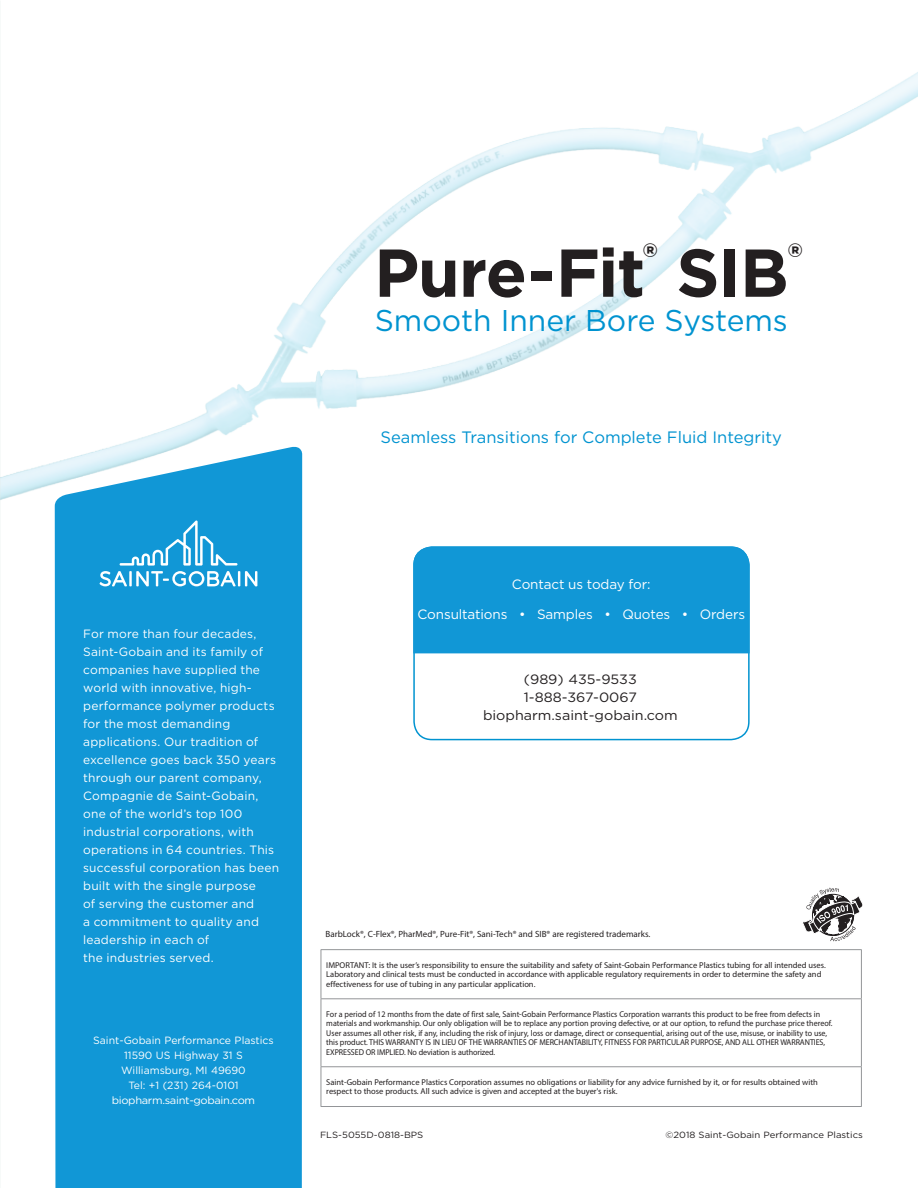
<style>
.page{position:relative;width:918px;height:1188px;background:#fff}
.page>*{position:absolute;margin:0;border:0;box-sizing:border-box;transform-origin:0 0}
.t1{font:700 67.5px "Gotham";letter-spacing:-.02em;color:#231f20}
.t2{font:30px "Gotham";color:#0093d0}
.t3{font:16.5px "Gotham";color:#0093d0}
.t4{font:13.5px "Gotham";letter-spacing:-.01em;color:#fff}
.t5{font:13.5px/18px "Gotham";color:#231f20;text-align:center;scale:1.06 1}
.t6{font:12px/18px "Gotham";letter-spacing:.015em;color:#fff}
.t7{font:10.5px/15px "Gotham";color:#fff;text-align:center}
.t8{font:9px "Myriad Pro";color:#231f20}
.t9{font:9px "Gotham";color:#231f20;scale:1.06 1}
.t10{font:8.4px/9.4px "Myriad Pro";color:#231f20;scale:.95 1}
.t11{font:8.4px/9.4px "Myriad Pro";color:#231f20}
</style>
<div class="page">
<div style="left:413px;top:546px;width:337px;height:194px;border:2px solid #0093d0;border-radius:18px"></div>
<img style="left:1px;top:72px;width:917px;height:439px">
<img style="left:0;top:0;width:1px;height:1188px">
<hr style="left:321px;top:949px;width:541px;height:1px;background:#939598">
<hr style="left:321px;top:950px;width:1px;height:48px;background:#939598">
<hr style="left:861px;top:950px;width:1px;height:48px;background:#939598">
<hr style="left:321px;top:998px;width:541px;height:1px;background:#939598">
<hr style="left:321px;top:999px;width:1px;height:67px;background:#939598">
<hr style="left:861px;top:999px;width:1px;height:67px;background:#939598">
<hr style="left:321px;top:1066px;width:541px;height:1px;background:#939598">
<hr style="left:321px;top:1067px;width:1px;height:39px;background:#939598">
<hr style="left:861px;top:1067px;width:1px;height:39px;background:#939598">
<hr style="left:321px;top:1106px;width:541px;height:1px;background:#939598">
<svg style="left:803px;top:887px;width:60px;height:54px"></svg>
<div style="left:413px;top:546px;width:337px;height:108px;background:#1197d6"></div>
<div style="left:55px;top:445px;width:247px;height:743px;background:#1197d6"></div>
<svg style="left:99px;top:520px;width:158px;height:66px;background:#39a8dc"></svg>
<h1 class="t1" style="left:374px;top:228px;width:430px">Pure-Fit<sup>®</sup> SIB<sup>®</sup></h1>
<h2 class="t2" style="left:375px;top:302px;width:415px">Smooth Inner Bore Systems</h2>
<h3 class="t3" style="left:381px;top:427px;width:403px">Seamless Transitions for Complete Fluid Integrity</h3>
<p class="t6" style="left:83px;top:624px;width:198px">For more than four decades,<br>Saint-Gobain and its family of companies have supplied the world with innovative, high&shy;performance polymer products for the most demanding applications. Our tradition of excellence goes back 350 years through our parent company,<br>Compagnie de Saint-Gobain, one of the world’s top 100 industrial corporations, with operations in 64 countries. This successful corporation has been built with the single purpose<br>of serving the customer and<br>a commitment to quality and leadership in each of<br>the industries served.</p>
<p class="t7" style="left:93px;top:1033px;width:182px">Saint-Gobain Performance Plastics<br>11590 US Highway 31 S<br>Williamsburg, MI 49690<br>Tel: +1 (231) 264-0101 biopharm.saint-gobain.com</p>
<h3 class="t4" style="left:512px;top:576px;width:140px">Contact us today for:</h3>
<h3 class="t4" style="left:418px;top:606px;width:329px">Consultations • Samples • Quotes • Orders</h3>
<h3 class="t5" style="left:483px;top:670px;width:185px">(989) 435-9533<br>1-888-367-0067 biopharm.saint-gobain.com</h3>
<p class="t8" style="left:326px;top:929px;width:326px">BarbLock®, C-Flex®, PharMed®, Pure-Fit®, Sani-Tech® and SIB® are registered trademarks.</p>
<p class="t11" style="left:326px;top:960px;width:501px">IMPORTANT: It is the user’s responsibility to ensure the suitability and safety of Saint-Gobain Performance Plastics tubing for all intended uses.<br>Laboratory and clinical tests must be conducted in accordance with applicable regulatory requirements in order to determine the safety and effectiveness for use of tubing in any particular application.</p>
<p class="t10" style="left:326px;top:1009px;width:534px">For a period of 12 months from the date of first sale, Saint-Gobain Performance Plastics Corporation warrants this product to be free from defects in materials and workmanship. Our only obligation will be to replace any portion proving defective, or at our option, to refund the purchase price thereof.<br>User assumes all other risk, if any, including the risk of injury, loss or damage, direct or consequential, arising out of the use, misuse, or inability to use, this product. THIS WARRANTY IS IN LIEU OF THE WARRANTIES OF MERCHANTABILITY, FITNESS FOR PARTICULAR PURPOSE, AND ALL OTHER WARRANTIES, EXPRESSED OR IMPLIED. No deviation is authorized.</p>
<p class="t11" style="left:326px;top:1077px;width:493px">Saint-Gobain Performance Plastics Corporation assumes no obligations or liability for any advice furnished by it, or for results obtained with respect to those products. All such advice is given and accepted at the buyer's risk.</p>
<p class="t9" style="left:320px;top:1130px;width:99px">FLS-5055D-0818-BPS</p>
<p class="t9" style="left:666px;top:1130px;width:188px">©2018 Saint-Gobain Performance Plastics</p>
</div>
